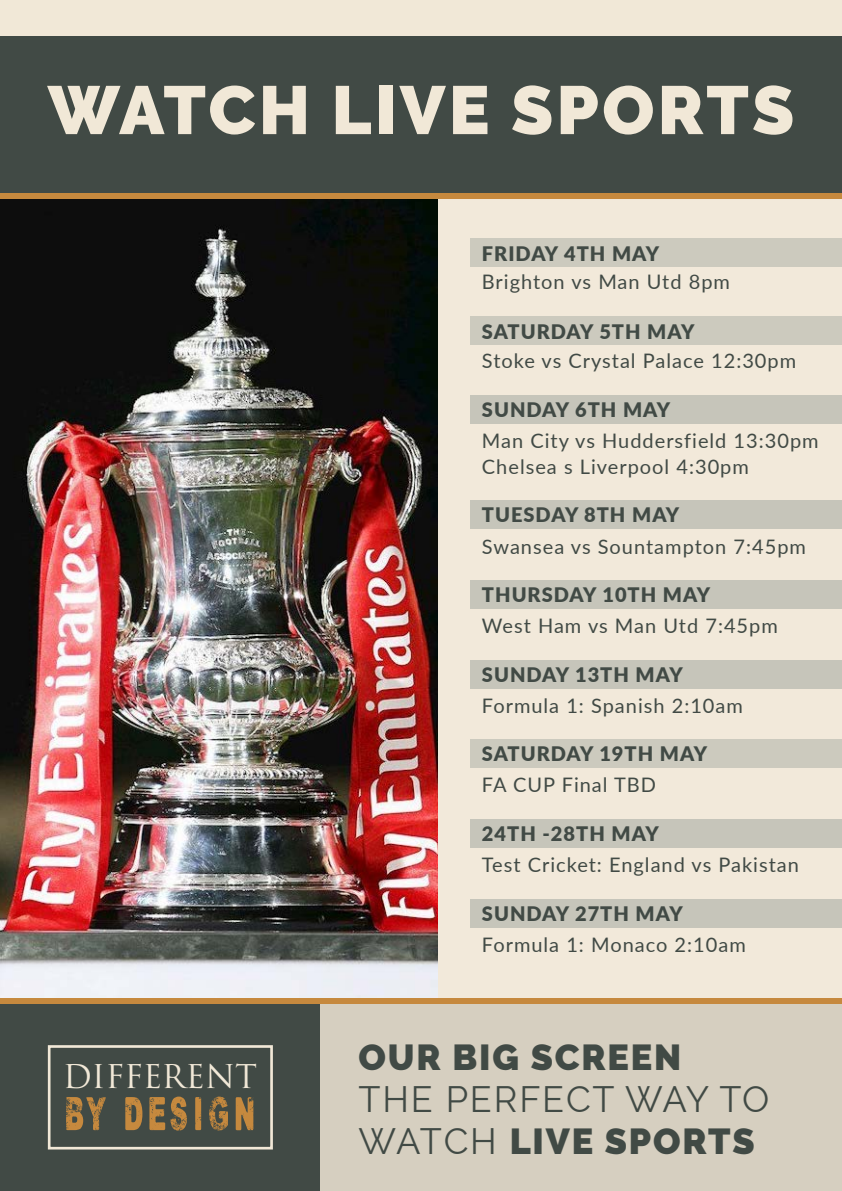
<style>
.page{position:relative;width:842px;height:1191px;background:#fff}
.page>*{position:absolute;margin:0;border:0;box-sizing:border-box;transform-origin:0 0}
.t1{font:900 68px "Raleway";letter-spacing:.05em;color:#f1e8d7}
.t2{font:57.6px "BO Ring";color:#c6893e}
.t3{font:36px/42px "Raleway";letter-spacing:.05em;color:#414a45}
.t4{font:900 36px "Raleway";letter-spacing:.05em;color:#414a45}
.t5{font:31.9px "Trajan Pro 3";letter-spacing:-.005em;color:#f1e8d7}
.t6{font:20px "Lato";letter-spacing:.05em;color:#414a45}
.t7{font:900 20px "Lato";letter-spacing:.05em;color:#414a45}
.s1{font-weight:900}
</style>
<div class="page">
<div style="left:438px;top:193px;width:404px;height:810px;background:#f1e8d7"></div>
<div style="left:0;top:0;width:842px;height:36px;background:#f1e8d7"></div>
<div style="left:0;top:36px;width:842px;height:157px;background:#414a45"></div>
<div style="left:0;top:1003px;width:842px;height:188px;background:#414a45"></div>
<div style="left:48px;top:1045px;width:225px;height:104px;border:3px solid #f1e8d7"></div>
<div style="left:320px;top:998px;width:522px;height:193px;background:#d6cfc0"></div>
<div style="left:471px;top:500px;width:371px;height:29px;background:#c6c5ba"></div>
<img style="left:0;top:198px;width:437px;height:800px">
<div style="left:471px;top:238px;width:371px;height:28px;background:#c6c5ba"></div>
<div style="left:471px;top:395px;width:371px;height:28px;background:#c6c5ba"></div>
<div style="left:0;top:998px;width:842px;height:5px;background:#c6893e"></div>
<div style="left:0;top:193px;width:842px;height:5px;background:#c6893e"></div>
<div style="left:471px;top:739px;width:371px;height:29px;background:#c6c5ba"></div>
<div style="left:471px;top:660px;width:371px;height:28px;background:#c6c5ba"></div>
<div style="left:471px;top:580px;width:371px;height:28px;background:#c6c5ba"></div>
<div style="left:471px;top:316px;width:371px;height:28px;background:#c6c5ba"></div>
<div style="left:471px;top:899px;width:371px;height:28px;background:#c6c5ba"></div>
<div style="left:471px;top:819px;width:371px;height:28px;background:#c6c5ba"></div>
<p class="t1" style="left:48px;top:71px;width:748px">WATCH LIVE SPORTS</p>
<p class="t7" style="left:482px;top:239px;width:179px">FRIDAY 4TH MAY</p>
<p class="t6" style="left:482px;top:268px;width:250px">Brighton vs Man Utd 8pm</p>
<p class="t7" style="left:482px;top:317px;width:214px">SATURDAY 5TH MAY</p>
<p class="t6" style="left:482px;top:347px;width:316px">Stoke vs Crystal Palace 12:30pm</p>
<p class="t7" style="left:482px;top:394px;width:190px">SUNDAY 6TH MAY</p>
<p class="t6" style="left:482px;top:426px;width:338px">Man City vs Huddersfield 13:30pm</p>
<p class="t6" style="left:482px;top:452px;width:268px">Chelsea s Liverpool 4:30pm</p>
<p class="t7" style="left:482px;top:500px;width:199px">TUESDAY 8TH MAY</p>
<p class="t6" style="left:482px;top:532px;width:325px">Swansea vs Sountampton 7:45pm</p>
<p class="t7" style="left:482px;top:580px;width:230px">THURSDAY 10TH MAY</p>
<p class="t6" style="left:482px;top:611px;width:297px">West Ham vs Man Utd 7:45pm</p>
<p class="t7" style="left:482px;top:659px;width:202px">SUNDAY 13TH MAY</p>
<p class="t6" style="left:482px;top:691px;width:262px">Formula 1: Spanish 2:10am</p>
<p class="t7" style="left:482px;top:739px;width:227px">SATURDAY 19TH MAY</p>
<p class="t6" style="left:482px;top:771px;width:176px">FA CUP Final TBD</p>
<p class="t7" style="left:482px;top:818px;width:178px">24TH -28TH MAY</p>
<p class="t6" style="left:482px;top:850px;width:319px">Test Cricket: England vs Pakistan</p>
<p class="t7" style="left:482px;top:898px;width:202px">SUNDAY 27TH MAY</p>
<p class="t5" style="left:63px;top:1054px;width:196px">DIFFERENT</p>
<p class="t2" style="left:62px;top:1089px;width:198px">BY DESIGN</p>
<p class="t6" style="left:482px;top:930px;width:265px">Formula 1: Monaco 2:10am</p>
<p class="t4" style="left:359px;top:1036px;width:324px">OUR BIG SCREEN</p>
<p class="t3" style="left:359px;top:1077px;width:412px">THE PERFECT WAY TO<br>WATCH <span class="s1">LIVE SPORTS</span></p>
</div>
